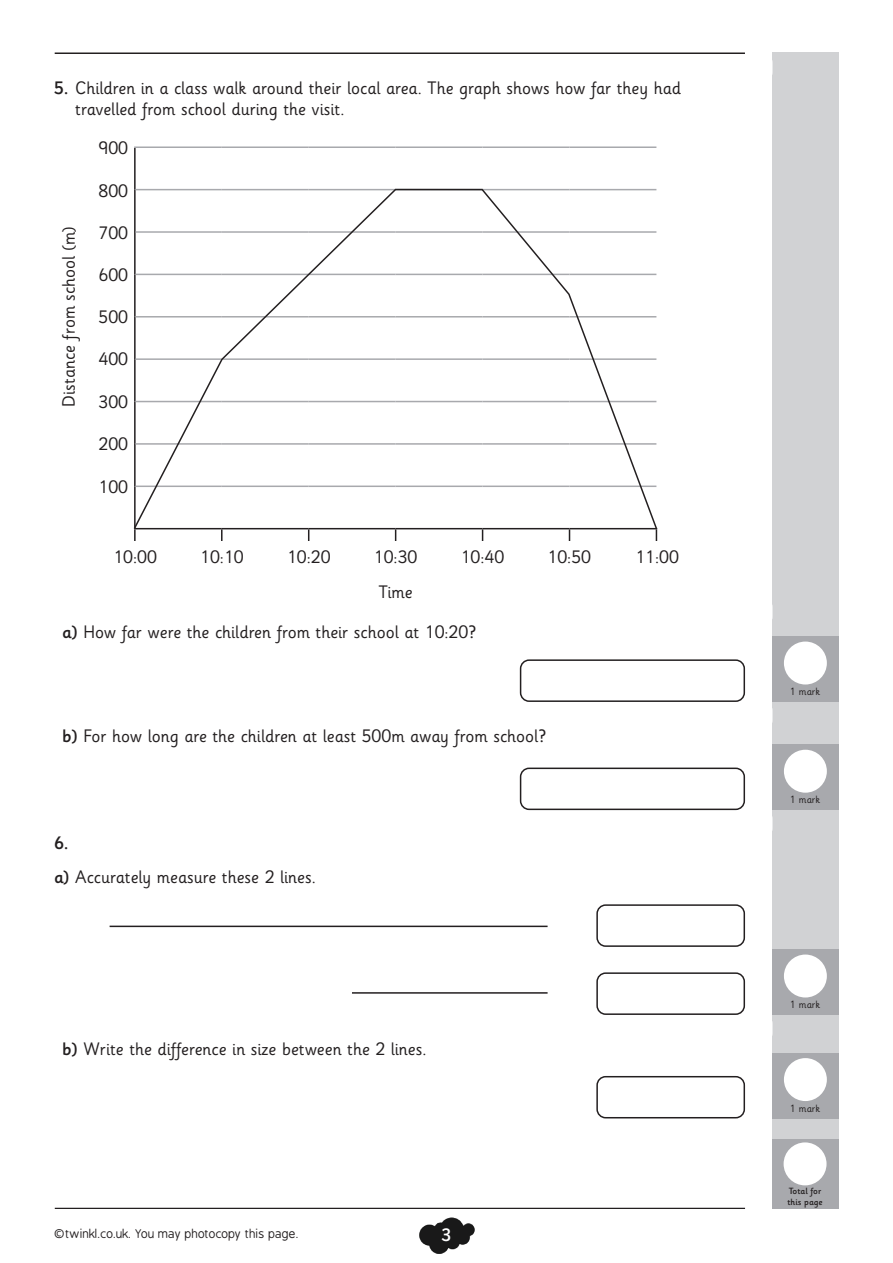
<style>
.page{position:relative;width:893px;height:1263px;background:#fff}
.page>*{position:absolute;margin:0;border:0;box-sizing:border-box;transform-origin:0 0}
.t1{font:18px/21.6px "Sassoon Infant Rg";color:#231f20}
.t2{font:500 18px "Sassoon Infant Md";color:#231f20}
.t3{font:500 18px "Sassoon Infant Md";color:#fff}
.t4{font:12px "B Preplay";color:#231f20}
.t5{font:10.5px "Sassoon Infant Rg";color:#231f20}
.t6{font:500 9px "Sassoon Infant Md";color:#231f20}
.s1{font-family:"Sassoon Infant Md";font-weight:500}
</style>
<div class="page">
<img style="left:419px;top:1218px;width:56px;height:35px">
<hr style="left:55px;top:1207px;width:690px;height:2px;background:#231f20">
<div style="left:772px;top:52px;width:67px;height:1109px;background:#d1d2d4"></div>
<hr style="left:55px;top:53px;width:690px;height:1px;background:#231f20">
<div style="left:772px;top:1140px;width:67px;height:69px;background:#a8a9ad"></div>
<div style="left:784px;top:1142px;width:42px;height:43px;background:#fff;border-radius:50%"></div>
<div style="left:772px;top:636px;width:67px;height:66px;background:#a8a9ad"></div>
<div style="left:784px;top:641px;width:43px;height:43px;background:#fff;border-radius:50%"></div>
<div style="left:772px;top:744px;width:67px;height:66px;background:#a8a9ad"></div>
<div style="left:784px;top:750px;width:43px;height:43px;background:#fff;border-radius:50%"></div>
<div style="left:772px;top:949px;width:67px;height:66px;background:#a8a9ad"></div>
<div style="left:784px;top:954px;width:43px;height:43px;background:#fff;border-radius:50%"></div>
<div style="left:772px;top:1052px;width:67px;height:66px;background:#a8a9ad"></div>
<div style="left:784px;top:1058px;width:43px;height:43px;background:#fff;border-radius:50%"></div>
<hr style="left:134px;top:148px;width:2px;height:42px;background:#231f20">
<hr style="left:134px;top:529px;width:2px;height:41px;background:#231f20">
<hr style="left:221px;top:529px;width:2px;height:41px;background:#231f20">
<hr style="left:308px;top:529px;width:1px;height:41px;background:#231f20">
<hr style="left:395px;top:529px;width:1px;height:41px;background:#231f20">
<hr style="left:482px;top:529px;width:1px;height:41px;background:#231f20">
<hr style="left:569px;top:529px;width:1px;height:41px;background:#231f20">
<hr style="left:656px;top:529px;width:1px;height:41px;background:#231f20">
<hr style="left:134px;top:146px;width:88px;height:2px;background:#a8a9ad">
<hr style="left:222px;top:146px;width:87px;height:2px;background:#a8a9ad">
<hr style="left:309px;top:146px;width:87px;height:2px;background:#a8a9ad">
<hr style="left:396px;top:146px;width:87px;height:2px;background:#a8a9ad">
<hr style="left:483px;top:146px;width:86px;height:2px;background:#a8a9ad">
<hr style="left:569px;top:146px;width:87px;height:2px;background:#a8a9ad">
<div style="left:119px;top:541px;width:545px;height:53px;background:#fff"></div>
<div style="left:520px;top:659px;width:225px;height:43px;border:2px solid #231f20;border-radius:9px"></div>
<div style="left:520px;top:767px;width:225px;height:43px;border:2px solid #231f20;border-radius:9px"></div>
<div style="left:596px;top:904px;width:149px;height:43px;border:2px solid #231f20;border-radius:9px"></div>
<div style="left:596px;top:972px;width:149px;height:43px;border:2px solid #231f20;border-radius:9px"></div>
<div style="left:596px;top:1076px;width:149px;height:42px;border:2px solid #231f20;border-radius:9px"></div>
<svg style="left:133px;top:188px;width:525px;height:343px"></svg>
<hr style="left:110px;top:925px;width:438px;height:2px;background:#231f20">
<hr style="left:352px;top:992px;width:196px;height:2px;background:#231f20">
<p class="t1" style="left:75px;top:77px;width:607px;text-indent:-21px"><span class="s1">5.</span> Children in a class walk around their local area. The graph shows how far they had travelled from school during the visit.</p>
<p class="t1" style="left:99px;top:138px;width:31px">900</p>
<p class="t1" style="left:59px;top:407px;width:181px;rotate:-90deg">Distance from school (m)</p>
<p class="t1" style="left:99px;top:181px;width:31px">800</p>
<p class="t1" style="left:99px;top:223px;width:31px">700</p>
<p class="t1" style="left:99px;top:265px;width:31px">600</p>
<p class="t1" style="left:99px;top:307px;width:31px">500</p>
<p class="t1" style="left:99px;top:349px;width:31px">400</p>
<p class="t1" style="left:99px;top:391px;width:31px">300</p>
<p class="t1" style="left:99px;top:434px;width:31px">200</p>
<p class="t1" style="left:99px;top:477px;width:31px">100</p>
<p class="t1" style="left:113px;top:547px;width:45px">10:00</p>
<p class="t1" style="left:200px;top:547px;width:45px">10:10</p>
<p class="t1" style="left:287px;top:547px;width:45px">10:20</p>
<p class="t1" style="left:374px;top:547px;width:45px">10:30</p>
<p class="t1" style="left:461px;top:547px;width:45px">10:40</p>
<p class="t1" style="left:547px;top:547px;width:45px">10:50</p>
<p class="t1" style="left:635px;top:547px;width:45px">11:00</p>
<p class="t1" style="left:378px;top:582px;width:36px">Time</p>
<p class="t1" style="left:62px;top:622px;width:416px"><span class="s1">a)</span> How far were the children from their school at 10:20?</p>
<p class="t1" style="left:62px;top:725px;width:485px"><span class="s1">b)</span> For how long are the children at least 500m away from school?</p>
<p class="t2" style="left:54px;top:833px;width:16px">6.</p>
<p class="t1" style="left:54px;top:867px;width:263px"><span class="s1">a)</span> Accurately measure these 2 lines.</p>
<p class="t1" style="left:62px;top:1038px;width:366px"><span class="s1">b)</span> Write the difference in size between the 2 lines.</p>
<p class="t4" style="left:55px;top:1227px;width:246px">©twinkl.co.uk. You may photocopy this page.</p>
<p class="t3" style="left:442px;top:1225px;width:11px">3</p>
<p class="t5" style="left:790px;top:686px;width:32px">1 mark</p>
<p class="t5" style="left:790px;top:794px;width:32px">1 mark</p>
<p class="t5" style="left:790px;top:999px;width:32px">1 mark</p>
<p class="t5" style="left:790px;top:1102px;width:32px">1 mark</p>
<p class="t6" style="left:789px;top:1186px;width:34px">Total for</p>
<p class="t6" style="left:787px;top:1196px;width:37px">this page</p>
</div>
